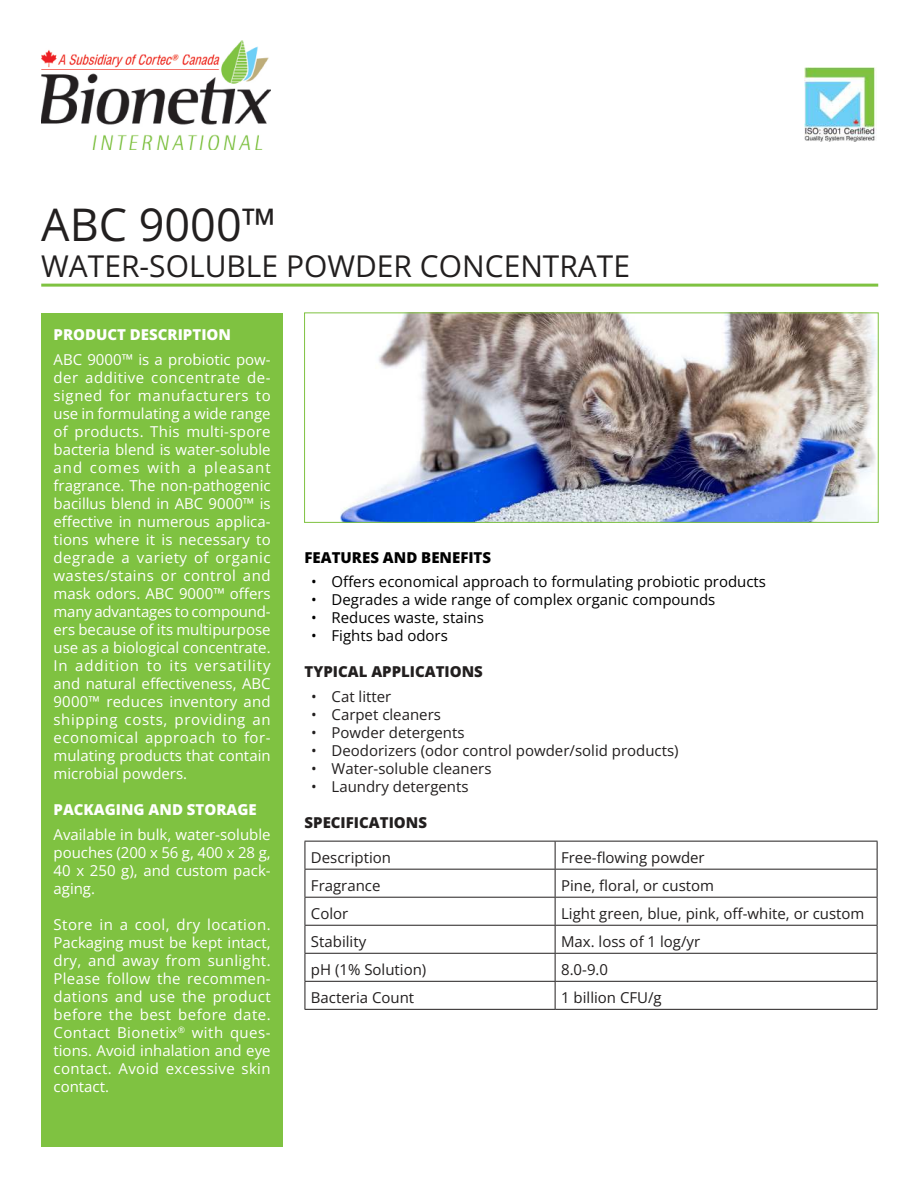
<style>
.page{position:relative;width:918px;height:1188px;background:#fff}
.page>*{position:absolute;margin:0;border:0;box-sizing:border-box;transform-origin:0 0}
.t1{font:45px "Open Sans";color:#221f1f}
.t2{font:30px "Open Sans";color:#221f1f}
.t3{font:15px/18px "Open Sans";color:#fff;text-align:justify}
.t4{font:15px "Open Sans";color:#221f1f}
.t5{font:15px "Open Sans";color:#000}
.t6{font:700 15px "Open Sans";color:#221f1f}
.t7{font:800 15px "Open Sans";color:#fff}
.t8{font:800 15px "Open Sans";color:#221f1f}
.t9{font:800 15px "Open Sans";color:#000}
</style>
<div class="page">
<div style="left:41px;top:313px;width:242px;height:834px;background:#7fc241"></div>
<hr style="left:41px;top:284px;width:837px;height:3px;background:#7fc241">
<hr style="left:305px;top:841px;width:250px;height:1px;background:#221f1f">
<hr style="left:555px;top:841px;width:323px;height:1px;background:#221f1f">
<hr style="left:305px;top:869px;width:250px;height:1px;background:#221f1f">
<hr style="left:555px;top:869px;width:323px;height:1px;background:#221f1f">
<hr style="left:305px;top:897px;width:250px;height:1px;background:#221f1f">
<hr style="left:555px;top:897px;width:323px;height:1px;background:#221f1f">
<hr style="left:305px;top:925px;width:250px;height:1px;background:#221f1f">
<hr style="left:555px;top:925px;width:323px;height:1px;background:#221f1f">
<hr style="left:305px;top:953px;width:250px;height:1px;background:#221f1f">
<hr style="left:555px;top:953px;width:323px;height:1px;background:#221f1f">
<hr style="left:305px;top:981px;width:250px;height:1px;background:#221f1f">
<svg style="left:305px;top:842px;width:1px;height:167px"></svg>
<hr style="left:555px;top:981px;width:323px;height:1px;background:#221f1f">
<svg style="left:555px;top:842px;width:1px;height:167px"></svg>
<hr style="left:305px;top:1009px;width:250px;height:1px;background:#221f1f">
<svg style="left:877px;top:842px;width:1px;height:167px"></svg>
<hr style="left:555px;top:1009px;width:323px;height:1px;background:#221f1f">
<img style="left:41px;top:41px;width:230px;height:108px">
<img style="left:805px;top:67px;width:70px;height:75px">
<img style="left:340px;top:315px;width:536px;height:206px">
<div style="left:304px;top:313px;width:574px;height:210px;border:1px solid #7fc241"></div>
<h1 class="t1" style="left:41px;top:207px;width:236px">ABC 9000™</h1>
<h2 class="t2" style="left:41px;top:254px;width:590px">WATER-SOLUBLE POWDER CONCENTRATE</h2>
<p class="t7" style="left:54px;top:326px;width:179px">PRODUCT DESCRIPTION</p>
<p class="t3" style="left:54px;top:352px;width:219px">ABC 9000™ is a probiotic pow&shy;der additive concentrate de&shy;signed for manufacturers to use in formulating a wide range of products. This multi-spore bacteria blend is water-soluble and comes with a pleasant fragrance. The non-pathogenic bacillus blend in ABC 9000™ is effective in numerous applica&shy;tions where it is necessary to degrade a variety of organic wastes/stains or control and mask odors. ABC 9000™ offers many advantages to compound&shy;ers because of its multipurpose use as a biological concentrate.<br>In addition to its versatility and natural effectiveness, ABC 9000™ reduces inventory and shipping costs, providing an economical approach to for&shy;mulating products that contain microbial powders.</p>
<p class="t7" style="left:54px;top:801px;width:205px">PACKAGING AND STORAGE</p>
<p class="t3" style="left:54px;top:825px;width:219px">Available in bulk, water-soluble pouches (200 x 56 g, 400 x 28 g, 40 x 250 g), and custom pack&shy;aging.</p>
<p class="t3" style="left:54px;top:915px;width:219px">Store in a cool, dry location.<br>Packaging must be kept intact, dry, and away from sunlight.<br>Please follow the recommen&shy;dations and use the product before the best before date.<br>Contact Bionetix<sup>®</sup> with ques&shy;tions. Avoid inhalation and eye contact. Avoid excessive skin contact.</p>
<p class="t9" style="left:305px;top:549px;width:188px">FEATURES AND BENEFITS</p>
<p class="t5" style="left:311px;top:576px;width:456px">• Offers economical approach to formulating probiotic products</p>
<p class="t5" style="left:311px;top:594px;width:406px">• Degrades a wide range of complex organic compounds</p>
<p class="t5" style="left:311px;top:612px;width:174px">• Reduces waste, stains</p>
<p class="t5" style="left:311px;top:630px;width:138px">• Fights bad odors</p>
<p class="t8" style="left:305px;top:663px;width:180px">TYPICAL APPLICATIONS</p>
<p class="t6" style="left:311px;top:691px;width:82px">• Cat litter</p>
<p class="t6" style="left:311px;top:709px;width:131px">• Carpet cleaners</p>
<p class="t6" style="left:311px;top:727px;width:155px">• Powder detergents</p>
<p class="t6" style="left:311px;top:745px;width:369px">• Deodorizers (odor control powder/solid products)</p>
<p class="t6" style="left:311px;top:763px;width:182px">• Water-soluble cleaners</p>
<p class="t6" style="left:311px;top:781px;width:159px">• Laundry detergents</p>
<p class="t8" style="left:305px;top:814px;width:124px">SPECIFICATIONS</p>
<p class="t4" style="left:311px;top:852px;width:82px">Description</p>
<p class="t4" style="left:561px;top:847px;width:145px">Free-flowing powder</p>
<p class="t4" style="left:311px;top:880px;width:71px">Fragrance</p>
<p class="t4" style="left:561px;top:875px;width:154px">Pine, floral, or custom</p>
<p class="t4" style="left:311px;top:908px;width:39px">Color</p>
<p class="t4" style="left:561px;top:904px;width:305px">Light green, blue, pink, off-white, or custom</p>
<p class="t4" style="left:311px;top:936px;width:57px">Stability</p>
<p class="t4" style="left:561px;top:936px;width:141px">Max. loss of 1 log/yr</p>
<p class="t4" style="left:311px;top:960px;width:117px">pH (1% Solution)</p>
<p class="t4" style="left:561px;top:960px;width:49px">8.0-9.0</p>
<p class="t4" style="left:311px;top:992px;width:105px">Bacteria Count</p>
<p class="t4" style="left:561px;top:992px;width:102px">1 billion CFU/g</p>
</div>
